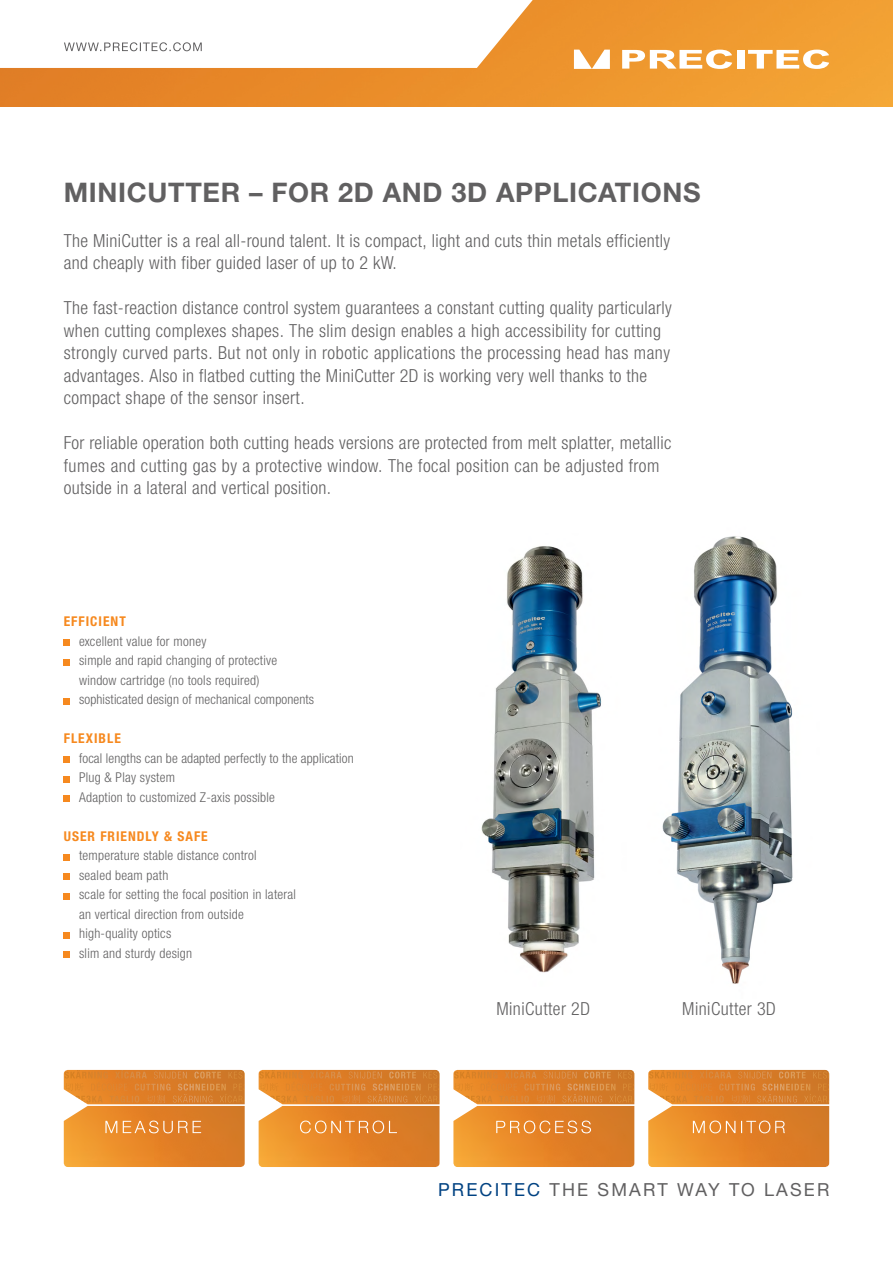
<style>
.page{position:relative;width:893px;height:1263px;background:#fff}
.page>*{position:absolute;margin:0;border:0;box-sizing:border-box;transform-origin:0 0}
.t1{font:700 27px "Helvetica Neue LTW1 G";letter-spacing:.025em;color:#616061}
.t2{font:300 condensed 18px/22.5px "Helvetica Neue LTW1 G";letter-spacing:.02em;color:#616061}
.t3{font:18px "Helvetica Neue LTW1 G";letter-spacing:.12em;color:#616061}
.t4{font:300 condensed 13.5px/19.5px "Helvetica Neue LTW1 G";letter-spacing:.02em;color:#616061}
.t5{font:700 condensed 13.5px "Helvetica Neue LTW1 G";letter-spacing:.075em;color:#f6891f}
.s1{color:#004282}
</style>
<div class="page">
<img style="left:0;top:0;width:893px;height:106px">
<svg style="left:0;top:0;width:533px;height:68px"></svg>
<svg style="left:574px;top:50px;width:36px;height:19px"></svg>
<svg style="left:622px;top:50px;width:110px;height:19px"></svg>
<div style="left:737px;top:50px;width:7px;height:19px;background:#fff"></div>
<svg style="left:748px;top:50px;width:81px;height:19px"></svg>
<div style="left:64px;top:639px;width:6px;height:7px;background:#f6891f"></div>
<svg style="left:64px;top:659px;width:6px;height:6px"></svg>
<svg style="left:64px;top:698px;width:6px;height:6px"></svg>
<div style="left:64px;top:756px;width:6px;height:7px;background:#f6891f"></div>
<svg style="left:64px;top:776px;width:6px;height:6px"></svg>
<div style="left:64px;top:795px;width:6px;height:7px;background:#f6891f"></div>
<svg style="left:64px;top:854px;width:6px;height:6px"></svg>
<div style="left:64px;top:873px;width:6px;height:7px;background:#f6891f"></div>
<svg style="left:64px;top:893px;width:6px;height:6px"></svg>
<svg style="left:64px;top:932px;width:6px;height:6px"></svg>
<div style="left:64px;top:951px;width:6px;height:7px;background:#f6891f"></div>
<img style="left:64px;top:1070px;width:181px;height:97px">
<svg style="left:107px;top:1070px;width:138px;height:33px;background:#d9802e"></svg>
<img style="left:259px;top:1070px;width:180px;height:97px">
<svg style="left:302px;top:1070px;width:137px;height:33px;background:#d97f2d"></svg>
<img style="left:453px;top:1070px;width:181px;height:97px">
<svg style="left:497px;top:1070px;width:137px;height:33px;background:#d87f2d"></svg>
<img style="left:648px;top:1070px;width:181px;height:97px">
<svg style="left:692px;top:1070px;width:137px;height:33px;background:#d87f2d"></svg>
<svg style="left:105px;top:1120px;width:96px;height:13px"></svg>
<svg style="left:693px;top:1120px;width:92px;height:13px"></svg>
<svg style="left:300px;top:1120px;width:97px;height:13px"></svg>
<svg style="left:496px;top:1120px;width:95px;height:13px"></svg>
<img style="left:481px;top:546px;width:121px;height:427px">
<img style="left:662px;top:536px;width:131px;height:448px">
<h1 class="t1" style="left:64px;top:176px;width:638px">MINICUTTER – FOR 2D AND 3D APPLICATIONS</h1>
<p class="t2" style="left:64px;top:229px;width:608px">The MiniCutter is a real all-round talent. It is compact, light and cuts thin metals efficiently and cheaply with fiber guided laser of up to 2 kW.</p>
<p class="t2" style="left:64px;top:297px;width:609px">The fast-reaction distance control system guarantees a constant cutting quality particularly when cutting complexes shapes. The slim design enables a high accessibility for cutting strongly curved parts. But not only in robotic applications the processing head has many advantages. Also in flatbed cutting the MiniCutter 2D is working very well thanks to the compact shape of the sensor insert.</p>
<p class="t2" style="left:64px;top:432px;width:609px">For reliable operation both cutting heads versions are protected from melt splatter, metallic fumes and cutting gas by a protective window. The focal position can be adjusted from outside in a lateral and vertical position.</p>
<p class="t5" style="left:64px;top:613px;width:64px">EFFICIENT</p>
<p class="t4" style="left:79px;top:631px;width:237px">excellent value for money<br>simple and rapid changing of protective window cartridge (no tools required) sophisticated design of mechanical components</p>
<p class="t5" style="left:64px;top:730px;width:58px">FLEXIBLE</p>
<p class="t4" style="left:79px;top:748px;width:276px">focal lengths can be adapted perfectly to the application<br>Plug &amp; Play system<br>Adaption to customized Z-axis possible</p>
<p class="t5" style="left:64px;top:828px;width:145px">USER FRIENDLY &amp; SAFE</p>
<p class="t4" style="left:79px;top:846px;width:218px">temperature stable distance control<br>sealed beam path<br>scale for setting the focal position in lateral an vertical direction from outside high-quality optics<br>slim and sturdy design</p>
<p class="t2" style="left:496px;top:998px;width:95px">MiniCutter 2D</p>
<p class="t2" style="left:682px;top:998px;width:95px">MiniCutter 3D</p>
<p class="t3" style="left:438px;top:1179px;width:393px"><span class="s1">PRECITEC</span> THE SMART WAY TO LASER</p>
</div>
